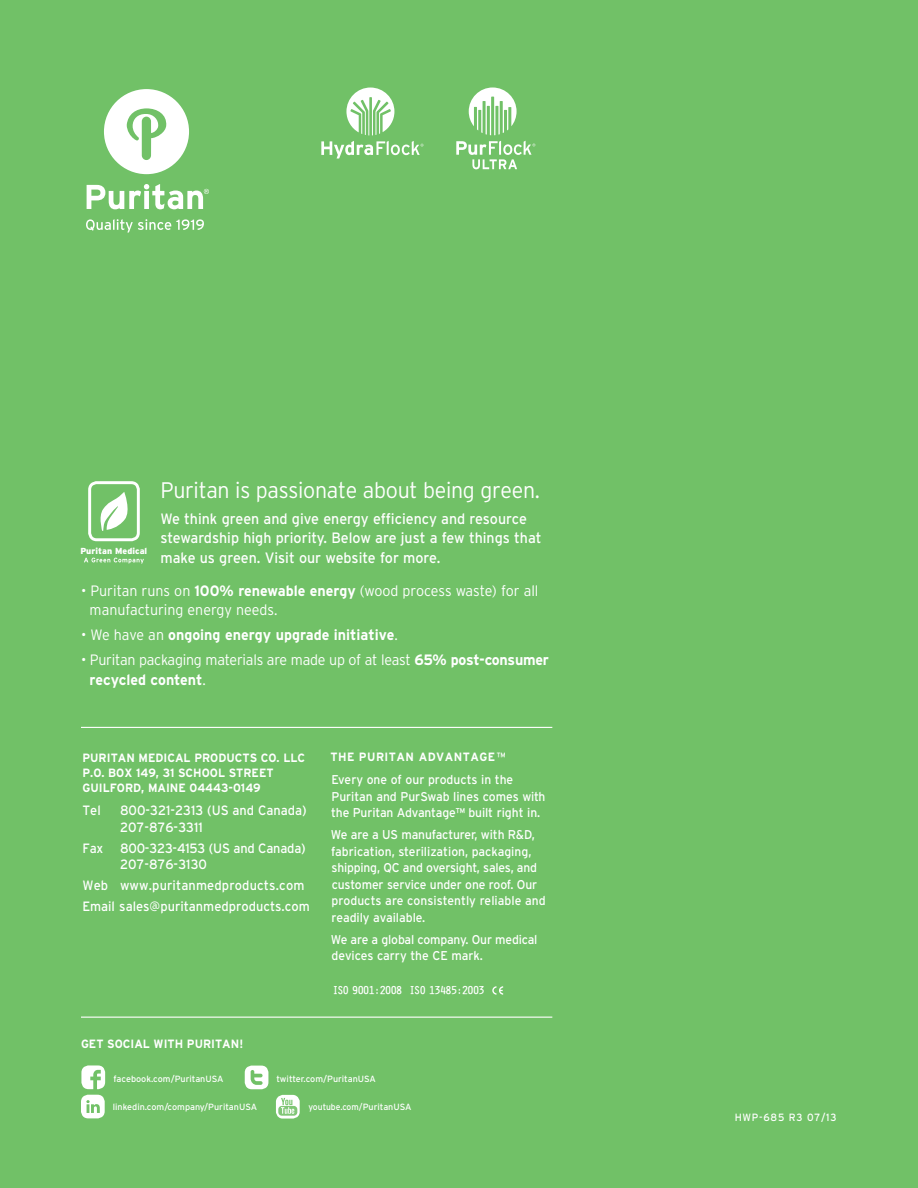
<style>
.page{position:relative;width:918px;height:1188px;background:#71c167}
.page>*{position:absolute;margin:0;border:0;box-sizing:border-box;transform-origin:0 0}
.BACK_HEADER_3{font:300 22.5px "Interstate";letter-spacing:-.015em;color:#fff;scale:.95 1}
.BACK_BODY_BULLETS{font:300 15px/19.5px "Interstate";letter-spacing:-.015em;color:#fff;scale:.95 1}
.BACK_BODY_BULLETS-2{font:15px/19.5px "Interstate";color:#fff;scale:.95 1}
.BACK_BODY_BULLETS-3{font:700 15px "Interstate";color:#fff;scale:.95 1}
.t1{font:13.5px/16.5px "Interstate";color:#fff;scale:.95 1}
.BACK_BODY{font:12.75px/16.5px "Interstate";letter-spacing:-.01em;color:#fff;scale:.95 1}
.BACK_HEADER_3-2{font:700 12px/15px "Interstate";color:#fff;scale:.95 1}
.BACK_HEADER_3-3{font:700 12px "Interstate";letter-spacing:.04em;color:#fff;scale:.95 1}
.t2{font:11.85px "Pure Capital";color:#fff}
.Body{font:10.5px "Interstate";letter-spacing:.075em;color:#fff;scale:.95 1}
.t3{font:9px "Interstate";color:#fff}
.t4{font:9px "Interstate";color:#fff;scale:.95 1}
.t5{font:900 8.7px "Interstate";color:#fff}
.s1{font-weight:700}
.s2{font-weight:300}
.s3{font-weight:400}
</style>
<div class="page">
<svg style="left:100px;top:492px;width:28px;height:39px"></svg>
<div style="left:88px;top:481px;width:52px;height:60px;border:3px solid #fff;border-radius:7px"></div>
<svg style="left:84px;top:558px;width:60px;height:6px"></svg>
<svg style="left:492px;top:986px;width:11px;height:9px"></svg>
<svg style="left:346px;top:88px;width:48px;height:47px"></svg>
<svg style="left:321px;top:141px;width:102px;height:18px"></svg>
<svg style="left:469px;top:87px;width:48px;height:48px"></svg>
<svg style="left:456px;top:141px;width:79px;height:28px"></svg>
<hr style="left:81px;top:727px;width:471px;height:1px;background:#fff">
<svg style="left:104px;top:89px;width:85px;height:85px"></svg>
<svg style="left:86px;top:219px;width:118px;height:14px"></svg>
<svg style="left:87px;top:184px;width:122px;height:25px"></svg>
<hr style="left:81px;top:1017px;width:471px;height:1px;background:#fff">
<svg style="left:81px;top:1095px;width:24px;height:23px"></svg>
<svg style="left:81px;top:1065px;width:24px;height:24px"></svg>
<svg style="left:245px;top:1066px;width:23px;height:23px"></svg>
<svg style="left:276px;top:1095px;width:24px;height:24px"></svg>
<p class="BACK_HEADER_3" style="left:160px;top:477px;width:401px">Puritan is passionate about being green.</p>
<p class="BACK_BODY_BULLETS-2" style="left:160px;top:509px;width:403px">We think green and give energy efficiency and resource stewardship high priority. Below are just a few things that make us green. Visit our website for more.</p>
<p class="BACK_BODY_BULLETS" style="left:90px;top:581px;width:474px;text-indent:-9px">• Puritan runs on <span class="s1">100% renewable energy</span> (wood process waste) for all manufacturing energy needs.</p>
<p class="BACK_BODY_BULLETS-3" style="left:81px;top:627px;width:335px"><span class="s2">• We have an</span> ongoing energy upgrade initiative<span class="s2">.</span></p>
<p class="BACK_BODY_BULLETS" style="left:90px;top:650px;width:485px;text-indent:-9px">• Puritan packaging materials are made up of at least <span class="s1">65% post-consumer recycled content</span>.</p>
<p class="t5" style="left:80px;top:546px;width:68px">Puritan Medical</p>
<p class="BACK_HEADER_3-2" style="left:82px;top:750px;width:236px">PURITAN MEDICAL PRODUCTS CO. LLC<br>P.O. BOX 149, 31 SCHOOL STREET<br>GUILFORD, MAINE 04443-0149</p>
<p class="t1" style="left:82px;top:802px;width:21px">Tel</p>
<p class="t1" style="left:120px;top:802px;width:198px">800-321-2313 (US and Canada)<br>207-876-3311</p>
<p class="t1" style="left:120px;top:840px;width:197px;text-indent:-38px">Fax 800-323-4153 (US and Canada)<br>207-876-3130</p>
<p class="t1" style="left:82px;top:877px;width:235px">Web www.puritanmedproducts.com</p>
<p class="t1" style="left:82px;top:898px;width:241px">Email sales@puritanmedproducts.com</p>
<p class="BACK_HEADER_3-2" style="left:81px;top:1036px;width:172px">GET SOCIAL WITH PURITAN!</p>
<p class="BACK_HEADER_3-3" style="left:330px;top:750px;width:186px">THE PURITAN ADVANTAGE<span class="s3">™</span></p>
<p class="BACK_BODY" style="left:331px;top:772px;width:227px">Every one of our products in the<br>Puritan and PurSwab lines comes with the Puritan Advantage™ built right in.</p>
<p class="BACK_BODY" style="left:331px;top:826px;width:228px">We are a US manufacturer, with R&amp;D, fabrication, sterilization, packaging, shipping, QC and oversight, sales, and customer service under one roof. Our products are consistently reliable and readily available.</p>
<p class="BACK_BODY" style="left:331px;top:931px;width:219px">We are a global company. Our medical devices carry the CE mark.</p>
<p class="t2" style="left:333px;top:984px;width:153px">ISO 9001:2008 ISO 13485:2003</p>
<p class="t3" style="left:114px;top:1074px;width:111px">facebook.com/PuritanUSA</p>
<p class="t3" style="left:277px;top:1074px;width:101px">twitter.com/PuritanUSA</p>
<p class="t4" style="left:308px;top:1101px;width:110px">youtube.com/PuritanUSA</p>
<p class="t3" style="left:113px;top:1102px;width:146px">linkedin.com/company/PuritanUSA</p>
<p class="Body" style="left:735px;top:1111px;width:109px">HWP-685 R3 07/13</p>
</div>
